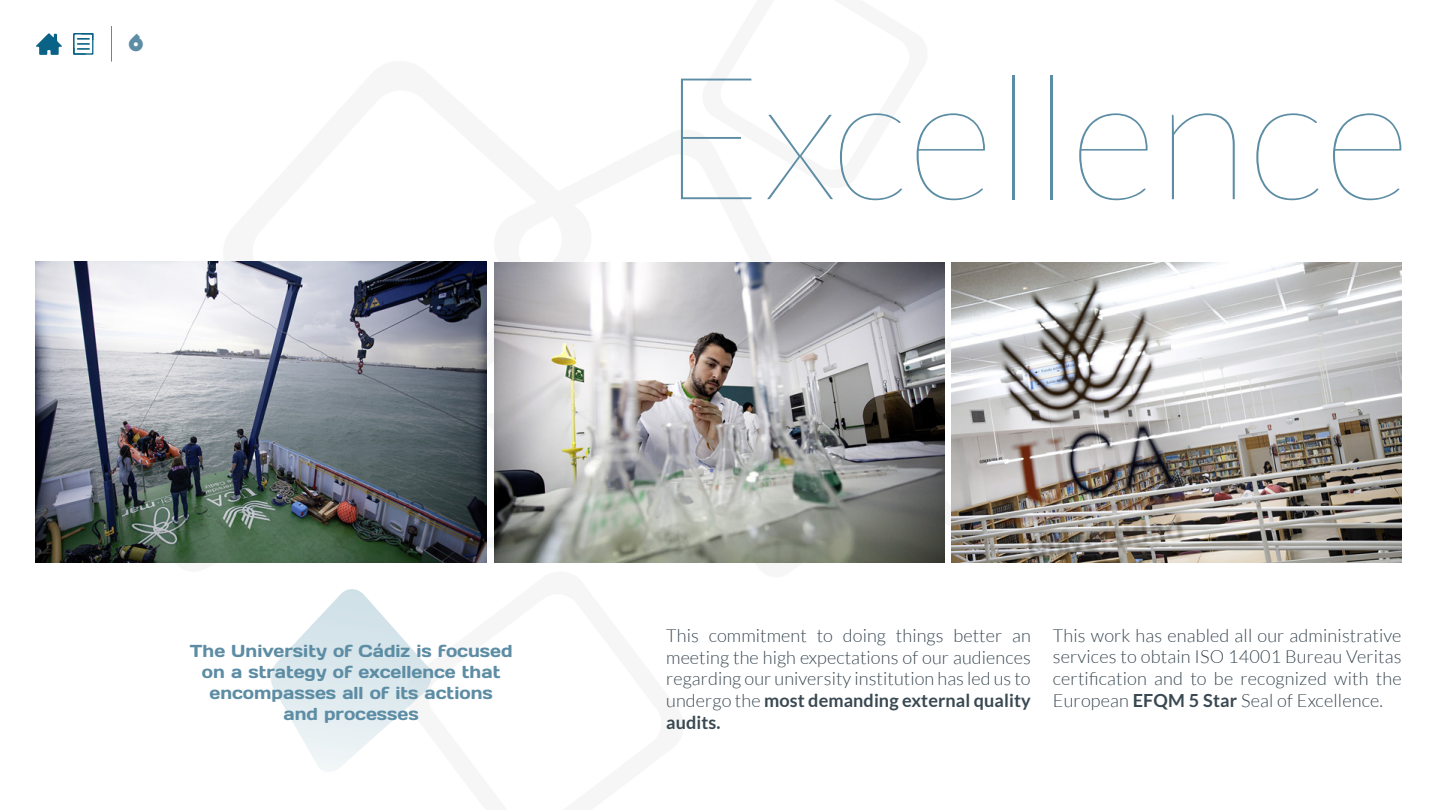
<style>
.page{position:relative;width:1440px;height:810px;background:#fff}
.page>*{position:absolute;margin:0;border:0;box-sizing:border-box;transform-origin:0 0}
.t1{font:100 172.27px "Lato";color:#5d8da4}
.t2{font:700 19.5px "Variex OT";color:#5d8da4}
.t3{font:300 18.08px/21.7px "Lato";letter-spacing:.005em;color:#394851;text-align:justify}
.t4{font:17.33px/21.1px "Days One";color:#5d8da4;text-align:center}
.s1{font-weight:700}
</style>
<div class="page">
<img style="left:36px;top:262px;width:451px;height:300px">
<img style="left:951px;top:262px;width:451px;height:300px">
<img style="left:494px;top:262px;width:450px;height:300px">
<img style="left:271px;top:589px;width:161px;height:183px">
<p class="t2" style="left:129px;top:28px;width:17px">6</p>
<h1 class="t1" style="left:660px;top:48px;width:752px">Excellence</h1>
<p class="t4" style="left:190px;top:640px;width:324px">The University of Cádiz is focused on a strategy of excellence that encompasses all of its actions<br>and processes</p>
<p class="t3" style="left:666px;top:625px;width:366px">This commitment to doing things better an meeting the high expectations of our audiences regarding our university institution has led us to undergo the <span class="s1">most demanding external quality audits.</span></p>
<p class="t3" style="left:1053px;top:625px;width:350px">This work has enabled all our administrative services to obtain ISO 14001 Bureau Veritas certification and to be recognized with the European <span class="s1">EFQM 5 Star</span> Seal of Excellence.</p>
</div>
